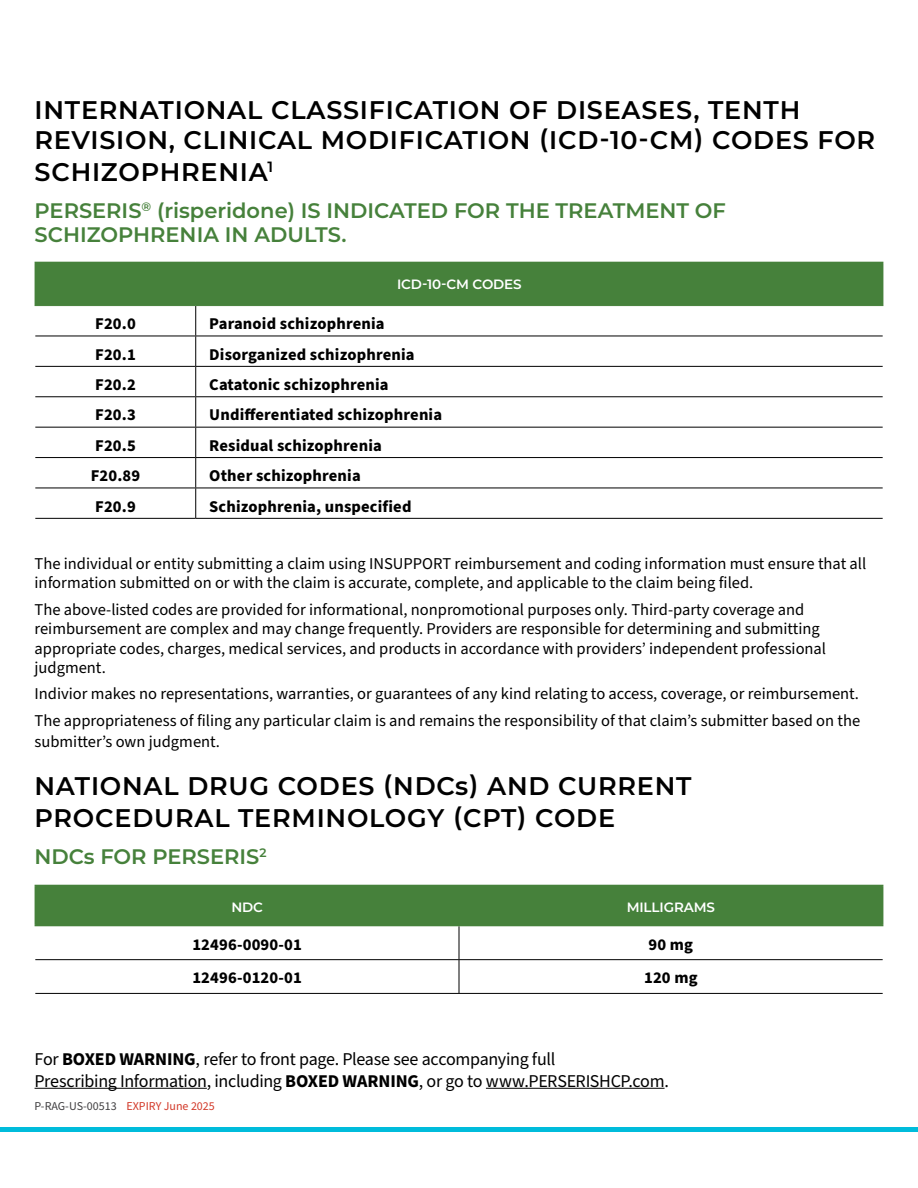
<style>
.page{position:relative;width:918px;height:1188px;background:#fff}
.page>*{position:absolute;margin:0;border:0;box-sizing:border-box;transform-origin:0 0}
.Heads{font:600 25.5px/30.8px "Montserrat";letter-spacing:.03em;color:#000}
.t1{font:600 21px/24px "Montserrat";color:#46813b}
.Please_see{font:18px/21.6px "Source Sans Pro";letter-spacing:-.02em;color:#000}
.Footnote{font:16.5px/19.5px "Source Sans Pro";color:#000}
.Table_Body-AlignLef{font:700 16.5px "Source Sans Pro";letter-spacing:.01em;color:#000}
.Table_Body{font:700 16.5px "Source Sans Pro";letter-spacing:.01em;color:#000}
.Table_Sub{font:600 13.5px "Montserrat";letter-spacing:-.01em;color:#fff}
.End_Matter{font:12px "Source Sans Pro";color:#414042}
.s1{font-weight:700}
.s2{color:#d23929}
</style>
<div class="page">
<div style="left:0;top:1127px;width:918px;height:5px;background:#00bcdb"></div>
<div style="left:35px;top:262px;width:848px;height:44px;background:#46813b"></div>
<svg style="left:35px;top:306px;width:848px;height:212px"></svg>
<hr style="left:35px;top:336px;width:161px;height:1px;background:#000">
<hr style="left:196px;top:336px;width:687px;height:1px;background:#000">
<hr style="left:35px;top:366px;width:161px;height:1px;background:#000">
<hr style="left:196px;top:366px;width:687px;height:1px;background:#000">
<hr style="left:35px;top:396px;width:161px;height:1px;background:#000">
<hr style="left:196px;top:396px;width:687px;height:1px;background:#000">
<hr style="left:35px;top:427px;width:161px;height:1px;background:#000">
<hr style="left:196px;top:427px;width:687px;height:1px;background:#000">
<hr style="left:35px;top:457px;width:161px;height:1px;background:#000">
<hr style="left:196px;top:457px;width:687px;height:1px;background:#000">
<hr style="left:35px;top:488px;width:161px;height:1px;background:#000">
<hr style="left:196px;top:488px;width:687px;height:1px;background:#000">
<hr style="left:35px;top:518px;width:161px;height:1px;background:#000">
<hr style="left:196px;top:518px;width:687px;height:1px;background:#000">
<hr style="left:195px;top:306px;width:1px;height:30px;background:#000">
<hr style="left:195px;top:336px;width:1px;height:30px;background:#000">
<svg style="left:195px;top:367px;width:1px;height:29px"></svg>
<hr style="left:195px;top:397px;width:1px;height:30px;background:#000">
<svg style="left:195px;top:428px;width:1px;height:29px"></svg>
<hr style="left:195px;top:458px;width:1px;height:30px;background:#000">
<hr style="left:195px;top:488px;width:1px;height:30px;background:#000">
<div style="left:36px;top:886px;width:846px;height:39px;background:#46813b"></div>
<svg style="left:35px;top:926px;width:848px;height:67px"></svg>
<hr style="left:459px;top:993px;width:424px;height:1px;background:#000">
<hr style="left:459px;top:959px;width:424px;height:1px;background:#000">
<hr style="left:35px;top:886px;width:1px;height:39px;background:#46813b">
<hr style="left:35px;top:959px;width:424px;height:1px;background:#000">
<hr style="left:35px;top:885px;width:424px;height:1px;background:#46813b">
<hr style="left:459px;top:926px;width:1px;height:33px;background:#000">
<hr style="left:459px;top:960px;width:1px;height:33px;background:#000">
<hr style="left:35px;top:993px;width:424px;height:1px;background:#000">
<hr style="left:35px;top:925px;width:424px;height:1px;background:#46813b">
<hr style="left:458px;top:886px;width:2px;height:39px;background:#46813b">
<hr style="left:459px;top:885px;width:424px;height:1px;background:#46813b">
<hr style="left:882px;top:886px;width:1px;height:39px;background:#46813b">
<hr style="left:459px;top:925px;width:424px;height:1px;background:#46813b">
<hr style="left:35px;top:1088px;width:172px;height:1px;background:#000">
<hr style="left:486px;top:1088px;width:179px;height:1px;background:#000">
<h1 class="Heads" style="left:35px;top:94px;width:842px">INTERNATIONAL CLASSIFICATION OF DISEASES, TENTH<br>REVISION, CLINICAL MODIFICATION (ICD-10-CM) CODES FOR<br>SCHIZOPHRENIA<sup>1</sup></h1>
<p class="t1" style="left:35px;top:198px;width:693px">PERSERIS<sup>®</sup> (risperidone) IS INDICATED FOR THE TREATMENT OF<br>SCHIZOPHRENIA IN ADULTS.</p>
<p class="Table_Sub" style="left:397px;top:275px;width:126px">ICD-10-CM CODES</p>
<p class="Table_Body" style="left:95px;top:313px;width:42px">F20.0</p>
<p class="Table_Body-AlignLef" style="left:209px;top:313px;width:177px">Paranoid schizophrenia</p>
<p class="Table_Body" style="left:95px;top:343px;width:42px">F20.1</p>
<p class="Table_Body-AlignLef" style="left:209px;top:343px;width:207px">Disorganized schizophrenia</p>
<p class="Table_Body" style="left:95px;top:373px;width:42px">F20.2</p>
<p class="Table_Body-AlignLef" style="left:209px;top:373px;width:181px">Catatonic schizophrenia</p>
<p class="Table_Body" style="left:95px;top:404px;width:42px">F20.3</p>
<p class="Table_Body-AlignLef" style="left:209px;top:404px;width:234px">Undifferentiated schizophrenia</p>
<p class="Table_Body" style="left:95px;top:434px;width:42px">F20.5</p>
<p class="Table_Body-AlignLef" style="left:209px;top:434px;width:174px">Residual schizophrenia</p>
<p class="Table_Body" style="left:91px;top:465px;width:51px">F20.89</p>
<p class="Table_Body-AlignLef" style="left:209px;top:465px;width:153px">Other schizophrenia</p>
<p class="Table_Body" style="left:95px;top:495px;width:42px">F20.9</p>
<p class="Table_Body-AlignLef" style="left:209px;top:495px;width:204px">Schizophrenia, unspecified</p>
<p class="Footnote" style="left:35px;top:554px;width:833px">The individual or entity submitting a claim using INSUPPORT reimbursement and coding information must ensure that all information submitted on or with the claim is accurate, complete, and applicable to the claim being filed.</p>
<p class="Footnote" style="left:35px;top:600px;width:793px">The above-listed codes are provided for informational, nonpromotional purposes only. Third-party coverage and reimbursement are complex and may change frequently. Providers are responsible for determining and submitting appropriate codes, charges, medical services, and products in accordance with providers’ independent professional judgment.</p>
<p class="Footnote" style="left:35px;top:685px;width:826px">Indivior makes no representations, warranties, or guarantees of any kind relating to access, coverage, or reimbursement.</p>
<p class="Footnote" style="left:35px;top:710px;width:827px;line-height:21px">The appropriateness of filing any particular claim is and remains the responsibility of that claim’s submitter based on the submitter’s own judgment.</p>
<h1 class="Heads" style="left:35px;top:770px;width:659px;line-height:31.5px">NATIONAL DRUG CODES (NDCs) AND CURRENT<br>PROCEDURAL TERMINOLOGY (CPT) CODE</h1>
<p class="t1" style="left:35px;top:844px;width:233px">NDCs FOR PERSERIS<sup>2</sup></p>
<p class="Table_Sub" style="left:231px;top:898px;width:33px">NDC</p>
<p class="Table_Sub" style="left:627px;top:898px;width:90px">MILLIGRAMS</p>
<p class="Table_Body" style="left:192px;top:933px;width:111px">12496-0090-01</p>
<p class="Table_Body" style="left:649px;top:933px;width:46px">90 mg</p>
<p class="Table_Body" style="left:192px;top:967px;width:111px">12496-0120-01</p>
<p class="Table_Body" style="left:644px;top:967px;width:55px">120 mg</p>
<p class="Please_see" style="left:35px;top:1049px;width:636px">For <span class="s1">BOXED WARNING</span>, refer to front page. Please see accompanying full<br>Prescribing Information, including <span class="s1">BOXED WARNING</span>, or go to www.PERSERISHCP.com.</p>
<p class="End_Matter" style="left:35px;top:1098px;width:182px">P-RAG-US-00513 <span class="s2">EXPIRY June 2025</span></p>
</div>
